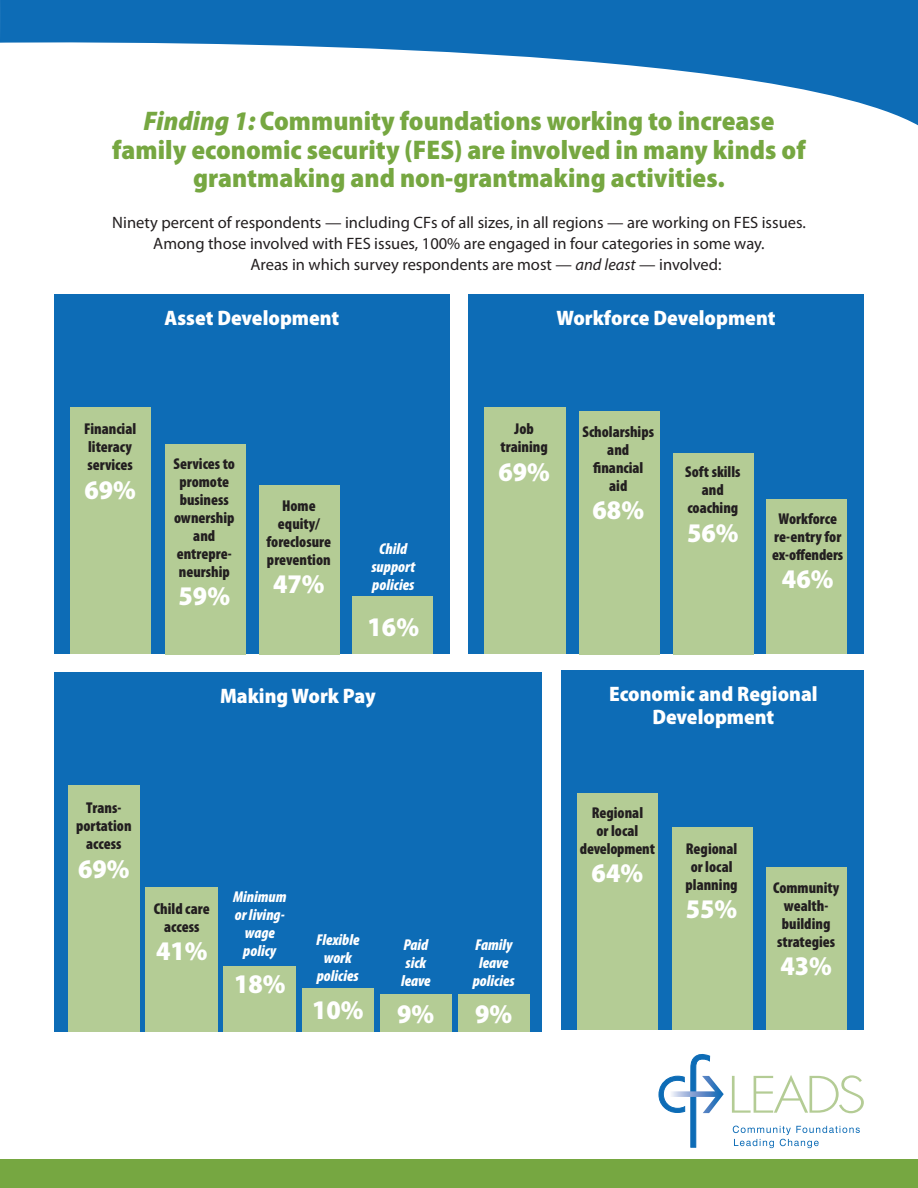
<style>
.page{position:relative;width:918px;height:1188px;background:#fff}
.page>*{position:absolute;margin:0;border:0;box-sizing:border-box;transform-origin:0 0}
._24_Myriad_Bold_cond{font:900 semi-condensed 27px/28.5px "Myriad Pro";color:#76a741;text-align:center}
._12_Myriad_Bold_cond{font:900 semi-condensed 27px "Myriad Pro";color:#fff}
._18_percentage_numbe{font:900 semi-condensed 27px "Myriad Pro";color:#fff}
._12_Myriad_Bold_cond-2{font:900 semi-condensed 21px "Myriad Pro";color:#fff}
._11_Myriad_hang_inde{font:16.5px "Myriad Pro";color:#231f20}
._10_Myriad_Black_Con{font:900 condensed 15.75px/18px "Myriad Pro";color:#231f20;text-align:center}
._10_Myriad_Black_Con-2{font:italic 900 condensed 15.75px/18px "Myriad Pro";color:#fff;text-align:center}
.s1{font-style:italic}
</style>
<div class="page">
<svg style="left:732px;top:1075px;width:132px;height:38px"></svg>
<svg style="left:658px;top:1054px;width:66px;height:94px"></svg>
<svg style="left:733px;top:1126px;width:127px;height:22px"></svg>
<svg style="left:0;top:0;width:918px;height:126px"></svg>
<div style="left:0;top:1159px;width:918px;height:29px;background:#76a741"></div>
<div style="left:54px;top:294px;width:396px;height:360px;background:#0d6cb6"></div>
<div style="left:54px;top:672px;width:488px;height:360px;background:#0d6cb6"></div>
<div style="left:468px;top:294px;width:396px;height:360px;background:#0d6cb6"></div>
<div style="left:70px;top:408px;width:81px;height:246px;background:#b4cc95"></div>
<div style="left:68px;top:785px;width:72px;height:247px;background:#b4cc95"></div>
<div style="left:146px;top:887px;width:72px;height:145px;background:#b4cc95"></div>
<div style="left:224px;top:967px;width:72px;height:65px;background:#b4cc95"></div>
<div style="left:302px;top:989px;width:72px;height:43px;background:#b4cc95"></div>
<div style="left:380px;top:994px;width:72px;height:38px;background:#b4cc95"></div>
<div style="left:458px;top:994px;width:72px;height:38px;background:#b4cc95"></div>
<div style="left:484px;top:408px;width:81px;height:246px;background:#b4cc95"></div>
<div style="left:165px;top:444px;width:81px;height:210px;background:#b4cc95"></div>
<div style="left:579px;top:411px;width:81px;height:243px;background:#b4cc95"></div>
<div style="left:259px;top:485px;width:81px;height:169px;background:#b4cc95"></div>
<div style="left:673px;top:453px;width:81px;height:201px;background:#b4cc95"></div>
<div style="left:352px;top:597px;width:82px;height:57px;background:#b4cc95"></div>
<div style="left:766px;top:500px;width:82px;height:154px;background:#b4cc95"></div>
<div style="left:561px;top:670px;width:303px;height:360px;background:#0d6cb6"></div>
<div style="left:577px;top:793px;width:81px;height:236px;background:#b4cc95"></div>
<div style="left:672px;top:827px;width:81px;height:203px;background:#b4cc95"></div>
<div style="left:766px;top:867px;width:81px;height:163px;background:#b4cc95"></div>
<p class="_24_Myriad_Bold_cond" style="left:143px;top:106px;width:633px"><span class="s1">Finding 1:</span> Community foundations working to increase</p>
<p class="_24_Myriad_Bold_cond" style="left:112px;top:134px;width:695px">family economic security (FES) are involved in many kinds of grantmaking and non-grantmaking activities.</p>
<p class="_11_Myriad_hang_inde" style="left:112px;top:214px;width:695px">Ninety percent of respondents — including CFs of all sizes, in all regions — are working on FES issues.</p>
<p class="_11_Myriad_hang_inde" style="left:153px;top:235px;width:613px">Among those involved with FES issues, 100% are engaged in four categories in some way.</p>
<p class="_11_Myriad_hang_inde" style="left:250px;top:256px;width:473px">Areas in which survey respondents are most — <span class="s1">and least</span> — involved:</p>
<p class="_12_Myriad_Bold_cond-2" style="left:165px;top:304px;width:176px">Asset Development</p>
<p class="_10_Myriad_Black_Con" style="left:84px;top:420px;width:54px">Financial</p>
<p class="_10_Myriad_Black_Con" style="left:88px;top:438px;width:45px">literacy</p>
<p class="_10_Myriad_Black_Con" style="left:87px;top:456px;width:47px">services</p>
<p class="_12_Myriad_Bold_cond" style="left:84px;top:472px;width:53px">69%</p>
<p class="_10_Myriad_Black_Con" style="left:174px;top:454px;width:63px">Services to promote</p>
<p class="_10_Myriad_Black_Con" style="left:180px;top:490px;width:51px">business</p>
<p class="_10_Myriad_Black_Con" style="left:174px;top:508px;width:62px">ownership and</p>
<p class="_10_Myriad_Black_Con" style="left:177px;top:544px;width:57px;text-align:left">entrepre&shy;neurship</p>
<p class="_18_percentage_numbe" style="left:179px;top:578px;width:53px">59%</p>
<p class="_10_Myriad_Black_Con" style="left:282px;top:496px;width:35px">Home</p>
<p class="_10_Myriad_Black_Con" style="left:267px;top:514px;width:66px">equity/ foreclosure prevention</p>
<p class="_12_Myriad_Bold_cond" style="left:273px;top:566px;width:53px">47%</p>
<p class="_10_Myriad_Black_Con-2" style="left:379px;top:539px;width:29px">Child</p>
<p class="_10_Myriad_Black_Con-2" style="left:371px;top:557px;width:45px;text-align:left">support policies</p>
<p class="_18_percentage_numbe" style="left:368px;top:609px;width:53px">16%</p>
<p class="_12_Myriad_Bold_cond-2" style="left:220px;top:682px;width:157px">Making Work Pay</p>
<p class="_10_Myriad_Black_Con" style="left:86px;top:799px;width:36px">Trans-</p>
<p class="_10_Myriad_Black_Con" style="left:76px;top:817px;width:57px">portation access</p>
<p class="_12_Myriad_Bold_cond" style="left:78px;top:851px;width:53px">69%</p>
<p class="_10_Myriad_Black_Con" style="left:154px;top:899px;width:58px">Child care access</p>
<p class="_12_Myriad_Bold_cond" style="left:156px;top:933px;width:53px">41%</p>
<p class="_10_Myriad_Black_Con-2" style="left:233px;top:887px;width:55px">Minimum</p>
<p class="_10_Myriad_Black_Con-2" style="left:235px;top:905px;width:51px">or living-</p>
<p class="_10_Myriad_Black_Con-2" style="left:245px;top:923px;width:31px">wage</p>
<p class="_10_Myriad_Black_Con-2" style="left:243px;top:941px;width:34px">policy</p>
<p class="_12_Myriad_Bold_cond" style="left:234px;top:966px;width:53px">18%</p>
<p class="_10_Myriad_Black_Con-2" style="left:316px;top:931px;width:45px">Flexible work</p>
<p class="_10_Myriad_Black_Con-2" style="left:317px;top:967px;width:43px">policies</p>
<p class="_12_Myriad_Bold_cond" style="left:312px;top:992px;width:53px">10%</p>
<p class="_10_Myriad_Black_Con-2" style="left:403px;top:935px;width:26px">Paid</p>
<p class="_10_Myriad_Black_Con-2" style="left:406px;top:953px;width:22px">sick</p>
<p class="_10_Myriad_Black_Con-2" style="left:401px;top:971px;width:31px">leave</p>
<p class="_12_Myriad_Bold_cond" style="left:397px;top:996px;width:39px">9%</p>
<p class="_12_Myriad_Bold_cond-2" style="left:557px;top:304px;width:220px">Workforce Development</p>
<p class="_10_Myriad_Black_Con" style="left:514px;top:420px;width:21px">Job</p>
<p class="_10_Myriad_Black_Con" style="left:500px;top:438px;width:49px">training</p>
<p class="_12_Myriad_Bold_cond" style="left:498px;top:454px;width:53px">69%</p>
<p class="_10_Myriad_Black_Con" style="left:582px;top:422px;width:73px">Scholarships and</p>
<p class="_10_Myriad_Black_Con" style="left:593px;top:458px;width:52px">financial</p>
<p class="_10_Myriad_Black_Con" style="left:609px;top:476px;width:20px">aid</p>
<p class="_18_percentage_numbe" style="left:593px;top:492px;width:53px">68%</p>
<p class="_10_Myriad_Black_Con" style="left:685px;top:462px;width:57px">Soft skills</p>
<p class="_10_Myriad_Black_Con" style="left:702px;top:480px;width:23px">and</p>
<p class="_10_Myriad_Black_Con" style="left:687px;top:498px;width:52px">coaching</p>
<p class="_12_Myriad_Bold_cond" style="left:687px;top:515px;width:53px">56%</p>
<p class="_10_Myriad_Black_Con" style="left:772px;top:509px;width:72px">Workforce re-entry for ex-offenders</p>
<p class="_12_Myriad_Bold_cond" style="left:782px;top:561px;width:53px">46%</p>
<p class="_10_Myriad_Black_Con-2" style="left:475px;top:935px;width:39px">Family</p>
<p class="_10_Myriad_Black_Con-2" style="left:479px;top:953px;width:31px">leave</p>
<p class="_10_Myriad_Black_Con-2" style="left:473px;top:971px;width:43px">policies</p>
<p class="_12_Myriad_Bold_cond" style="left:475px;top:996px;width:39px">9%</p>
<p class="_12_Myriad_Bold_cond-2" style="left:609px;top:680px;width:210px">Economic and Regional</p>
<p class="_12_Myriad_Bold_cond-2" style="left:652px;top:703px;width:123px">Development</p>
<p class="_10_Myriad_Black_Con" style="left:592px;top:803px;width:53px">Regional</p>
<p class="_10_Myriad_Black_Con" style="left:597px;top:821px;width:43px">or local</p>
<p class="_10_Myriad_Black_Con" style="left:580px;top:839px;width:77px">development</p>
<p class="_12_Myriad_Bold_cond" style="left:592px;top:855px;width:53px">64%</p>
<p class="_10_Myriad_Black_Con" style="left:686px;top:839px;width:53px">Regional</p>
<p class="_10_Myriad_Black_Con" style="left:691px;top:857px;width:43px">or local</p>
<p class="_10_Myriad_Black_Con" style="left:686px;top:875px;width:54px">planning</p>
<p class="_18_percentage_numbe" style="left:686px;top:891px;width:53px">55%</p>
<p class="_10_Myriad_Black_Con" style="left:773px;top:878px;width:68px">Community wealth&shy;building strategies</p>
<p class="_12_Myriad_Bold_cond" style="left:780px;top:948px;width:53px">43%</p>
</div>
